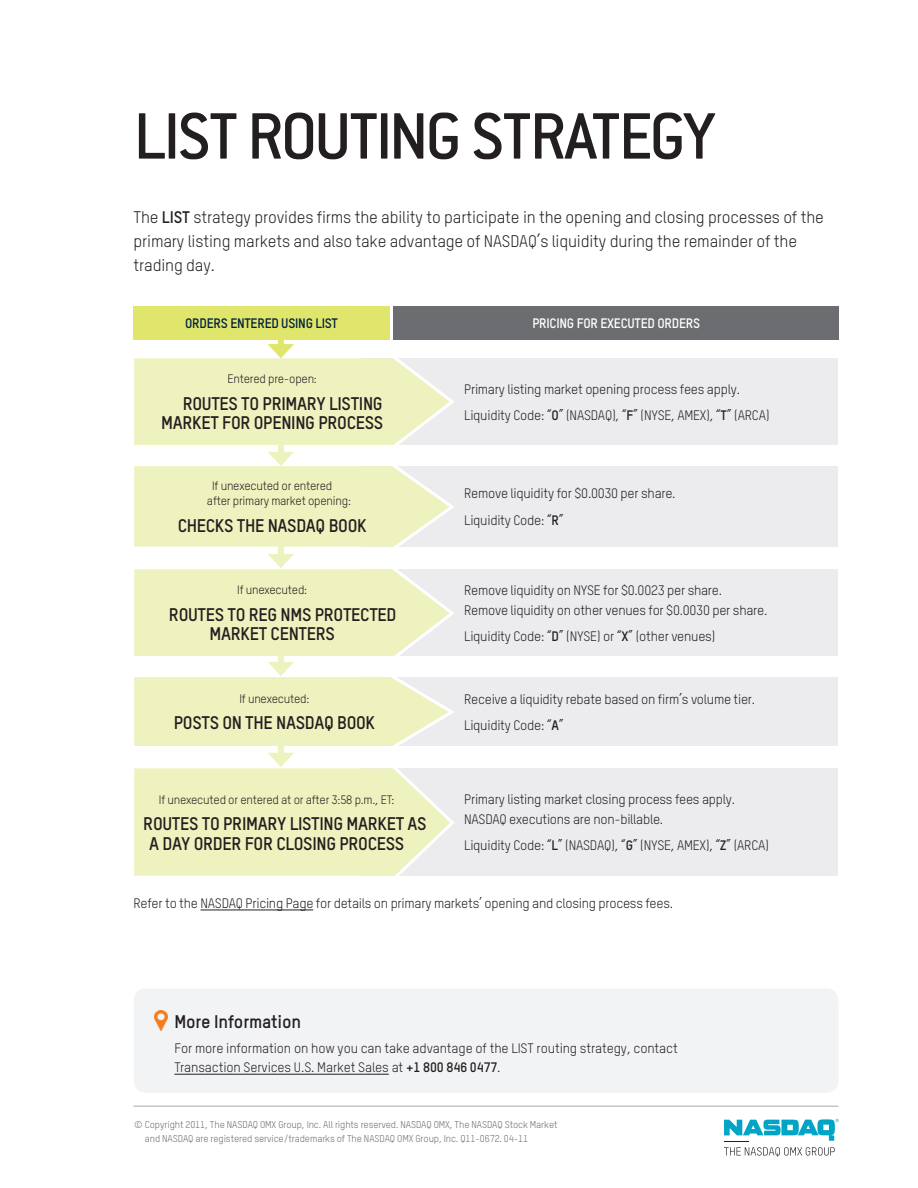
<style>
.page{position:relative;width:918px;height:1188px;background:#fff}
.page>*{position:absolute;margin:0;border:0;box-sizing:border-box;transform-origin:0 0}
.t1{font:500 72px "Conduit ITC Pro";letter-spacing:-.04em;color:#231f20}
.Chart-header{font:700 18px/19.5px "TSTARPRO";letter-spacing:-.02em;color:#231f20;text-align:right}
.Chart-body{font:700 18px/19.5px "TSTARPRO";letter-spacing:-.02em;color:#231f20}
.More_infromation{font:700 18px "TSTARPRO";letter-spacing:-.01em;color:#231f20}
.Intro_section{font:16.5px/24px "TSTARPRO";letter-spacing:-.01em;color:#231f20}
.body{font:13.5px/19.5px "TSTARPRO";letter-spacing:-.02em;color:#231f20}
.Info__section__Gray{font:13.5px/19.5px "TSTARPRO";letter-spacing:-.01em;color:#231f20}
.Chart-header-2{font:700 13.5px "TSTARPRO";letter-spacing:-.02em;color:#fff}
.Chart-header-3{font:700 13.5px "TSTARPRO";letter-spacing:-.02em;color:#002140}
.Chart-header-4{font:12px "TSTARPRO";letter-spacing:-.02em;color:#231f20}
.Chart-body-2{font:12px/15px "TSTARPRO";letter-spacing:-.02em;color:#231f20}
.copyright{font:9.75px/13.5px "TSTARPRO";letter-spacing:-.01em;color:#6c6d70}
.s1{font-weight:700}
</style>
<div class="page">
<div style="left:361px;top:358px;width:477px;height:87px;background:#ececee"></div>
<div style="left:361px;top:569px;width:477px;height:87px;background:#ececee"></div>
<div style="left:361px;top:466px;width:477px;height:81px;background:#ececee"></div>
<div style="left:361px;top:677px;width:477px;height:69px;background:#ececee"></div>
<div style="left:361px;top:768px;width:477px;height:108px;background:#ececee"></div>
<div style="left:134px;top:988px;width:705px;height:105px;background:#f2f3f4;border-radius:12px"></div>
<hr style="left:174px;top:1074px;width:215px;height:1px;background:#231f20">
<img style="left:155px;top:1011px;width:12px;height:20px">
<hr style="left:201px;top:910px;width:112px;height:1px;background:#231f20">
<hr style="left:134px;top:1106px;width:704px;height:1px;background:#a8a9ad">
<svg style="left:724px;top:1119px;width:115px;height:37px"></svg>
<div style="left:134px;top:306px;width:256px;height:33px;background:#e0e56c"></div>
<div style="left:394px;top:306px;width:445px;height:33px;background:#6c6d70"></div>
<div style="left:278px;top:336px;width:6px;height:13px;background:#e0e56c"></div>
<svg style="left:134px;top:344px;width:320px;height:532px"></svg>
<p class="t1" style="left:134px;top:96px;width:584px">LIST ROUTING STRATEGY</p>
<p class="Intro_section" style="left:134px;top:205px;width:692px">The <span class="s1">LIST</span> strategy provides firms the ability to participate in the opening and closing processes of the primary listing markets and also take advantage of NASDAQ’s liquidity during the remainder of the trading day.</p>
<p class="Chart-header-3" style="left:185px;top:314px;width:154px">ORDERS ENTERED USING LIST</p>
<p class="Chart-header-2" style="left:532px;top:314px;width:169px">PRICING FOR EXECUTED ORDERS</p>
<p class="Chart-header-4" style="left:228px;top:372px;width:91px">Entered pre-open:</p>
<p class="Chart-header" style="left:161px;top:393px;width:224px">ROUTES TO PRIMARY LISTING<br>MARKET FOR OPENING PROCESS</p>
<p class="Chart-body-2" style="left:207px;top:479px;width:146px;text-indent:5px">If unexecuted or entered after primary market opening:</p>
<p class="Chart-body" style="left:178px;top:515px;width:191px">CHECKS THE NASDAQ BOOK</p>
<p class="Chart-body-2" style="left:237px;top:583px;width:71px">If unexecuted:</p>
<p class="Chart-body" style="left:210px;top:604px;width:189px;text-indent:-41px">ROUTES TO REG NMS PROTECTED<br>MARKET CENTERS</p>
<p class="Chart-header-4" style="left:240px;top:692px;width:71px">If unexecuted:</p>
<p class="Chart-header" style="left:174px;top:713px;width:203px">POSTS ON THE NASDAQ BOOK</p>
<p class="Chart-header-4" style="left:159px;top:792px;width:237px">If unexecuted or entered at or after 3:58 p.m., ET:</p>
<p class="Chart-header" style="left:149px;top:813px;width:279px;text-align:left;text-indent:-6px">ROUTES TO PRIMARY LISTING MARKET AS<br>A DAY ORDER FOR CLOSING PROCESS</p>
<p class="body" style="left:464px;top:379px;width:277px">Primary listing market opening process fees apply.</p>
<p class="body" style="left:464px;top:405px;width:307px">Liquidity Code: “<span class="s1">O</span>” (NASDAQ), “<span class="s1">F</span>” (NYSE, AMEX), “<span class="s1">T</span>” (ARCA)</p>
<p class="body" style="left:464px;top:484px;width:213px">Remove liquidity for $0.0030 per share.</p>
<p class="body" style="left:464px;top:510px;width:101px">Liquidity Code: “<span class="s1">R</span>”</p>
<p class="body" style="left:464px;top:580px;width:305px">Remove liquidity on NYSE for $0.0023 per share.<br>Remove liquidity on other venues for $0.0030 per share.</p>
<p class="body" style="left:464px;top:626px;width:253px">Liquidity Code: “<span class="s1">D</span>” (NYSE) or “<span class="s1">X</span>” (other venues)</p>
<p class="body" style="left:464px;top:689px;width:293px">Receive a liquidity rebate based on firm’s volume tier.</p>
<p class="body" style="left:464px;top:715px;width:101px">Liquidity Code: “<span class="s1">A</span>”</p>
<p class="body" style="left:464px;top:790px;width:272px">Primary listing market closing process fees apply.<br>NASDAQ executions are non-billable.</p>
<p class="body" style="left:464px;top:835px;width:306px">Liquidity Code: “<span class="s1">L</span>” (NASDAQ), “<span class="s1">G</span>” (NYSE, AMEX), “<span class="s1">Z</span>” (ARCA)</p>
<p class="body" style="left:134px;top:893px;width:541px">Refer to the NASDAQ Pricing Page for details on primary markets’ opening and closing process fees.</p>
<p class="More_infromation" style="left:174px;top:1010px;width:128px">More Information</p>
<p class="Info__section__Gray" style="left:174px;top:1038px;width:505px">For more information on how you can take advantage of the LIST routing strategy, contact<br>Transaction Services U.S. Market Sales at <span class="s1">+1 800 846 0477</span>.</p>
<p class="copyright" style="left:145px;top:1118px;width:414px;text-indent:-11px">© Copyright 2011, The NASDAQ OMX Group, Inc. All rights reserved. NASDAQ OMX, The NASDAQ Stock Market and NASDAQ are registered service/trademarks of The NASDAQ OMX Group, Inc. Q11-0672. 04-11</p>
</div>
